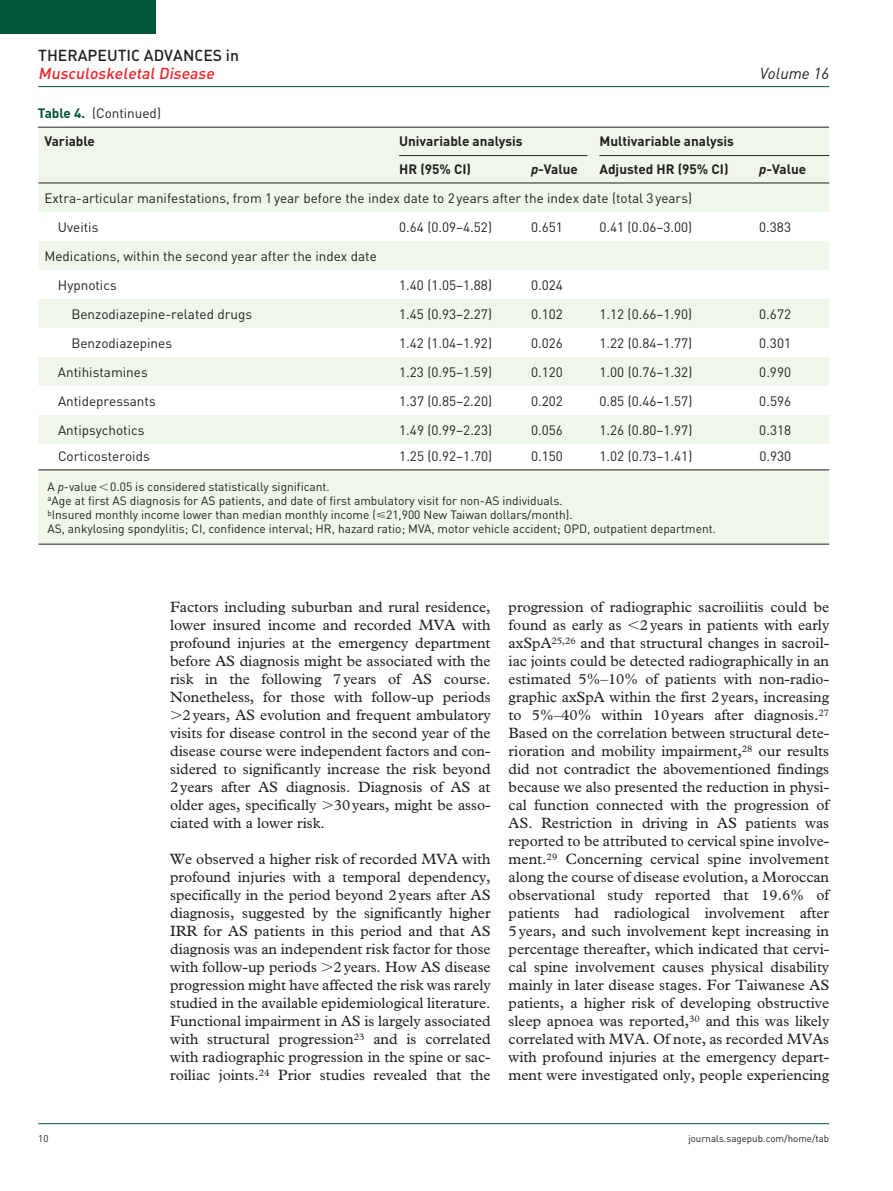
<style>
.page{position:relative;width:893px;height:1191px;background:#fff}
.page>*{position:absolute;margin:0;border:0;box-sizing:border-box;transform-origin:0 0}
.t1{font:italic 15.75px "DIN Medium Alternate";color:#ee262d}
.t2{font:15.75px "DIN Medium Alternate";color:#231f20}
.t3{font:italic 15.75px "DIN";color:#231f20}
.t4{font:15px/18px "Plantin Std";color:#231f20;text-align:justify}
.t5{font:13.5px/29px "DIN";color:#231f20}
.t6{font:700 13.5px "DIN";color:#231f20}
.t7{font:12px/14.2px "DIN";color:#231f20}
.t8{font:9.75px "DIN";color:#231f20}
.s1{font-weight:700;color:#015436}
.s2{font-style:italic}
</style>
<div class="page">
<hr style="left:38px;top:86px;width:791px;height:1px;background:#015436">
<hr style="left:38px;top:1123px;width:791px;height:1px;background:#015436">
<div style="left:0;top:0;width:155px;height:34px;background:#015436"></div>
<div style="left:39px;top:470px;width:790px;height:74px;background:#eff7ea"></div>
<hr style="left:38px;top:544px;width:791px;height:1px;background:#231f20">
<div style="left:38px;top:128px;width:791px;height:84px;background:#eff7ea"></div>
<svg style="left:38px;top:241px;width:791px;height:203px;fill:#eff7ea"></svg>
<hr style="left:38px;top:183px;width:355px;height:1px;background:#231f20">
<hr style="left:393px;top:183px;width:132px;height:1px;background:#231f20">
<hr style="left:525px;top:183px;width:68px;height:1px;background:#231f20">
<hr style="left:593px;top:183px;width:160px;height:1px;background:#231f20">
<hr style="left:753px;top:183px;width:76px;height:1px;background:#231f20">
<hr style="left:38px;top:469px;width:355px;height:1px;background:#231f20">
<hr style="left:393px;top:469px;width:132px;height:1px;background:#231f20">
<hr style="left:525px;top:469px;width:68px;height:1px;background:#231f20">
<hr style="left:593px;top:469px;width:160px;height:1px;background:#231f20">
<hr style="left:753px;top:469px;width:76px;height:1px;background:#231f20">
<hr style="left:399px;top:155px;width:188px;height:1px;background:#231f20">
<hr style="left:599px;top:155px;width:230px;height:1px;background:#231f20">
<hr style="left:38px;top:127px;width:791px;height:1px;background:#231f20">
<p class="t2" style="left:38px;top:45px;width:202px">THERAPEUTIC ADVANCES IN</p>
<p class="t1" style="left:38px;top:63px;width:181px">MusculoskeletalDisease</p>
<p class="t3" style="left:760px;top:63px;width:71px">Volume 16</p>
<p class="t5" style="left:38px;top:98px;width:125px"><span class="s1">Table 4.</span> (Continued)</p>
<p class="t6" style="left:44px;top:132px;width:52px">Variable</p>
<p class="t6" style="left:399px;top:132px;width:125px">Univariable analysis</p>
<p class="t6" style="left:599px;top:132px;width:136px">Multivariable analysis</p>
<p class="t6" style="left:399px;top:160px;width:74px">HR (95% CI)</p>
<p class="t6" style="left:531px;top:160px;width:48px"><span class="s2">p</span>-Value</p>
<p class="t6" style="left:599px;top:160px;width:131px">Adjusted HR (95% CI)</p>
<p class="t6" style="left:759px;top:160px;width:48px"><span class="s2">p</span>-Value</p>
<p class="t5" style="left:58px;top:183px;width:636px;text-indent:-14px">Extra-articular manifestations, from 1year before the index date to 2years after the index date (total 3years)<br>Uveitis</p>
<p class="t5" style="left:399px;top:212px;width:94px">0.64 (0.09–4.52)</p>
<p class="t5" style="left:531px;top:212px;width:33px">0.651</p>
<p class="t5" style="left:599px;top:212px;width:94px">0.41 (0.06–3.00)</p>
<p class="t5" style="left:759px;top:212px;width:33px">0.383</p>
<p class="t5" style="left:58px;top:241px;width:320px;text-indent:-14px">Medications, within the second year after the index date<br>Hypnotics</p>
<p class="t5" style="left:399px;top:270px;width:94px">1.40 (1.05–1.88)</p>
<p class="t5" style="left:531px;top:270px;width:33px">0.024</p>
<p class="t5" style="left:71px;top:299px;width:182px">Benzodiazepine-related drugs</p>
<p class="t5" style="left:399px;top:299px;width:94px">1.45 (0.93–2.27)</p>
<p class="t5" style="left:531px;top:299px;width:33px">0.102</p>
<p class="t5" style="left:599px;top:299px;width:94px">1.12 (0.66–1.90)</p>
<p class="t5" style="left:759px;top:299px;width:33px">0.672</p>
<p class="t5" style="left:71px;top:328px;width:102px">Benzodiazepines</p>
<p class="t5" style="left:399px;top:328px;width:94px">1.42 (1.04–1.92)</p>
<p class="t5" style="left:531px;top:328px;width:33px">0.026</p>
<p class="t5" style="left:599px;top:328px;width:94px">1.22 (0.84–1.77)</p>
<p class="t5" style="left:759px;top:328px;width:33px">0.301</p>
<p class="t5" style="left:58px;top:357px;width:91px">Antihistamines</p>
<p class="t5" style="left:399px;top:357px;width:94px">1.23 (0.95–1.59)</p>
<p class="t5" style="left:531px;top:357px;width:33px">0.120</p>
<p class="t5" style="left:599px;top:357px;width:94px">1.00 (0.76–1.32)</p>
<p class="t5" style="left:759px;top:357px;width:33px">0.990</p>
<p class="t5" style="left:58px;top:386px;width:99px">Antidepressants</p>
<p class="t5" style="left:399px;top:386px;width:94px">1.37 (0.85–2.20)</p>
<p class="t5" style="left:531px;top:386px;width:33px">0.202</p>
<p class="t5" style="left:599px;top:386px;width:94px">0.85 (0.46–1.57)</p>
<p class="t5" style="left:759px;top:386px;width:33px">0.596</p>
<p class="t5" style="left:58px;top:415px;width:88px">Antipsychotics</p>
<p class="t5" style="left:399px;top:415px;width:94px">1.49 (0.99–2.23)</p>
<p class="t5" style="left:531px;top:415px;width:33px">0.056</p>
<p class="t5" style="left:600px;top:415px;width:94px">1.26 (0.80–1.97)</p>
<p class="t5" style="left:759px;top:415px;width:33px">0.318</p>
<p class="t5" style="left:58px;top:441px;width:93px">Corticosteroids</p>
<p class="t5" style="left:399px;top:441px;width:94px">1.25 (0.92–1.70)</p>
<p class="t5" style="left:531px;top:441px;width:33px">0.150</p>
<p class="t5" style="left:600px;top:441px;width:94px">1.02 (0.73–1.41)</p>
<p class="t5" style="left:759px;top:441px;width:33px">0.930</p>
<p class="t7" style="left:47px;top:479px;width:670px">A <span class="s2">p</span>-value 0.05 is considered statistically significant.<br><sup>a</sup>Age at first AS diagnosis for AS patients, and date of first ambulatory visit for non-AS individuals.<br><sup>b</sup>Insured monthly income lower than median monthly income (⩽21,900 New Taiwan dollars/month).<br>AS, ankylosing spondylitis; CI, confidence interval; HR, hazard ratio; MVA, motor vehicle accident; OPD, outpatient department.</p>
<p class="t4" style="left:170px;top:598px;width:322px">Factors including suburban and rural residence,</p>
<p class="t4" style="left:170px;top:616px;width:322px">lower insured income and recorded MVA with</p>
<p class="t4" style="left:170px;top:634px;width:322px">profound injuries at the emergency department</p>
<p class="t4" style="left:170px;top:652px;width:322px">before AS diagnosis might be associated with the</p>
<p class="t4" style="left:170px;top:670px;width:322px">risk in the following 7years of AS course.</p>
<p class="t4" style="left:170px;top:688px;width:322px">Nonetheless, for those with follow-up periods</p>
<p class="t4" style="left:183px;top:706px;width:310px">2years, AS evolution and frequent ambulatory</p>
<p class="t4" style="left:170px;top:724px;width:322px">visits for disease control in the second year of the</p>
<p class="t4" style="left:170px;top:742px;width:322px">disease course were independent factors and con-</p>
<p class="t4" style="left:170px;top:760px;width:322px">sidered to significantly increase the risk beyond</p>
<p class="t4" style="left:170px;top:778px;width:322px">2years after AS diagnosis. Diagnosis of AS at</p>
<p class="t4" style="left:170px;top:796px;width:322px">older ages, specifically 30years, might be asso-</p>
<p class="t4" style="left:170px;top:814px;width:156px">ciated with a lower risk.</p>
<p class="t4" style="left:170px;top:850px;width:322px">We observed a higher risk of recorded MVA with profound injuries with a temporal dependency, specifically in the period beyond 2years after AS diagnosis, suggested by the significantly higher IRR for AS patients in this period and that AS diagnosis was an independent risk factor for those with follow-up periods 2years. How AS disease progression might have affected the risk was rarely studied in the available epidemiological literature.<br>Functional impairment in AS is largely associated with structural progression<sup>23</sup> and is correlated with radiographic progression in the spine or sac&shy;roiliac joints.<sup>24</sup> Prior studies revealed that the</p>
<p class="t4" style="left:509px;top:598px;width:322px">progression of radiographic sacroiliitis could be found as early as 2years in patients with early axSpA<sup>25,26</sup> and that structural changes in sacroil&shy;iac joints could be detected radiographically in an estimated 5%–10% of patients with non-radio&shy;graphic axSpA within the first 2years, increasing to 5%–40% within 10years after diagnosis.<sup>27<br></sup>Based on the correlation between structural dete&shy;rioration and mobility impairment,<sup>28</sup> our results did not contradict the abovementioned findings because we also presented the reduction in physi&shy;cal function connected with the progression of AS. Restriction in driving in AS patients was reported to be attributed to cervical spine involve&shy;ment.<sup>29</sup> Concerning cervical spine involvement along the course of disease evolution, a Moroccan observational study reported that 19.6% of patients had radiological involvement after 5years, and such involvement kept increasing in percentage thereafter, which indicated that cervi&shy;cal spine involvement causes physical disability mainly in later disease stages. For Taiwanese AS patients, a higher risk of developing obstructive sleep apnoea was reported,<sup>30</sup> and this was likely correlated with MVA. Of note, as recorded MVAs with profound injuries at the emergency depart&shy;ment were investigated only, people experiencing</p>
<p class="t8" style="left:38px;top:1132px;width:12px">10</p>
<p class="t8" style="left:688px;top:1132px;width:142px">journals.sagepub.com/home/tab</p>
</div>
